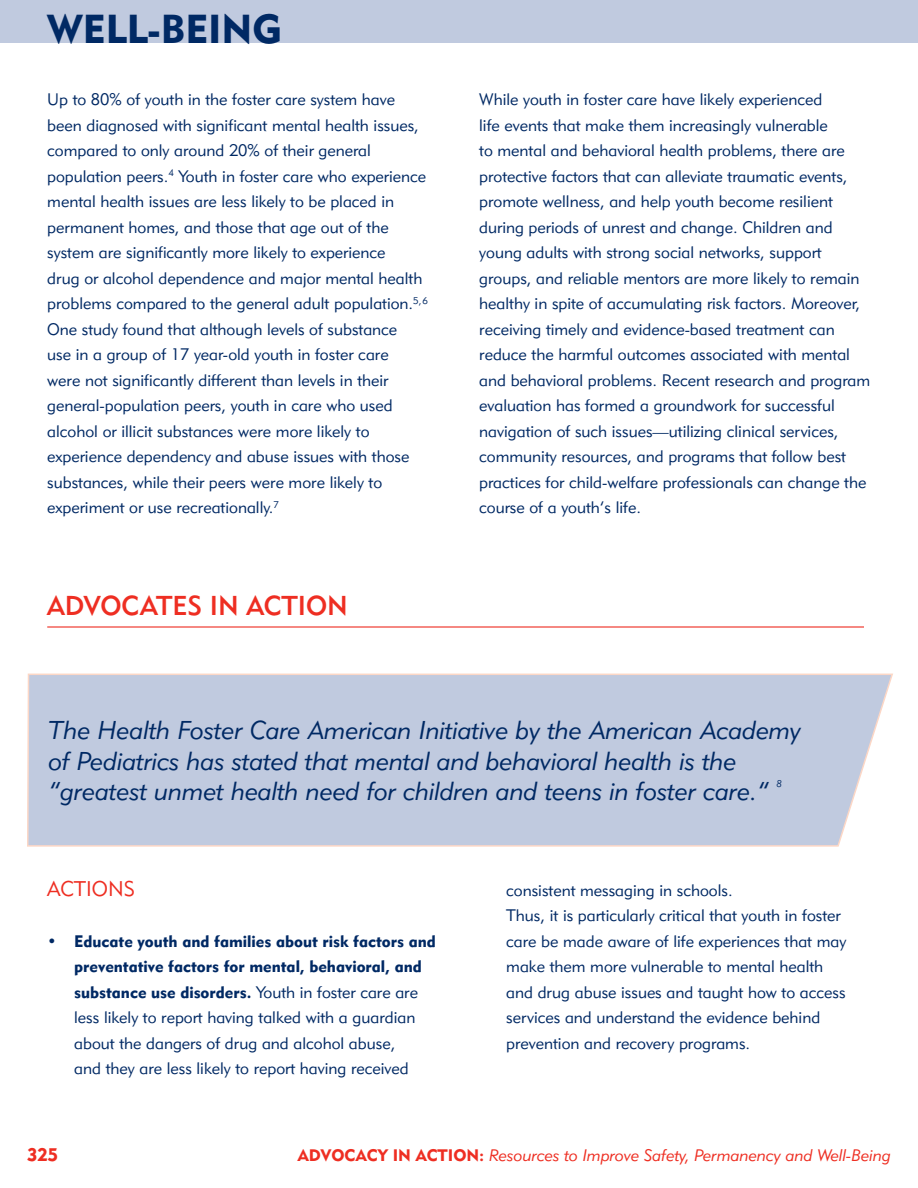
<style>
.page{position:relative;width:918px;height:1188px;background:#fff}
.page>*{position:absolute;margin:0;border:0;box-sizing:border-box;transform-origin:0 0}
.t1{font:39.9px "Geometric 415 BT Black A";color:#002964}
.Subhead_1{font:27px "Geometric 415 BT Medium A";color:#ee2e22}
.Flag{font:25.5px/30.6px "Geometric 415 BT Lite Italic A";color:#002964}
.Subhead_2{font:21px "Geometric 415 BT Lite A";color:#ee2e22}
.t2{font:18px "Geometric 415 BT Black A";color:#ee2e22}
.Body{font:16.5px/25.5px "Geometric 415 BT Lite A";color:#002964}
.t3{font:16.5px "Geometric 415 BT Lite Italic A";color:#ee2e22}
.Flag-2{font:9.6px "Geometric 415 BT Lite Italic A";color:#002964}
.s1{font-family:"Geometric 415 BT Black A"}
</style>
<div class="page">
<hr style="left:47px;top:626px;width:817px;height:2px;background:#ee2e22">
<div style="left:27px;top:673px;width:866px;height:174px;background:#c0cadf"></div>
<div style="left:0;top:0;width:918px;height:43px;background:#c0cadf"></div>
<h1 class="t1" style="left:47px;top:4px;width:236px">WELL-BEING</h1>
<p class="Body" style="left:47px;top:86px;width:382px">Up to 80% of youth in the foster care system have been diagnosed with significant mental health issues, compared to only around 20% of their general population peers.<sup>4</sup> Youth in foster care who experience mental health issues are less likely to be placed in permanent homes, and those that age out of the system are significantly more likely to experience<br>drug or alcohol dependence and major mental health problems compared to the general adult population.<sup>5,6<br></sup>One study found that although levels of substance<br>use in a group of 17 year-old youth in foster care<br>were not significantly different than levels in their general-population peers, youth in care who used alcohol or illicit substances were more likely to experience dependency and abuse issues with those substances, while their peers were more likely to experiment or use recreationally.<sup>7</sup></p>
<p class="Body" style="left:479px;top:86px;width:393px">While youth in foster care have likely experienced<br>life events that make them increasingly vulnerable<br>to mental and behavioral health problems, there are protective factors that can alleviate traumatic events, promote wellness, and help youth become resilient during periods of unrest and change. Children and young adults with strong social networks, support groups, and reliable mentors are more likely to remain healthy in spite of accumulating risk factors. Moreover, receiving timely and evidence-based treatment can reduce the harmful outcomes associated with mental and behavioral problems. Recent research and program evaluation has formed a groundwork for successful navigation of such issues—utilizing clinical services, community resources, and programs that follow best practices for child-welfare professionals can change the course of a youth’s life.</p>
<p class="Subhead_1" style="left:47px;top:589px;width:302px">ADVOCATES IN ACTION</p>
<p class="Flag" style="left:49px;top:715px;width:754px">The Health Foster Care American Initiative by the American Academy of Pediatrics has stated that mental and behavioral health is the “greatest unmet health need for children and teens in foster care.”</p>
<p class="Flag-2" style="left:777px;top:778px;width:7px">8</p>
<p class="Subhead_2" style="left:47px;top:875px;width:89px">ACTIONS</p>
<p class="Body" style="left:74px;top:928px;width:363px;text-indent:-27px">• <span class="s1">Educate youth and families about risk factors and preventative factors for mental, behavioral, and substance use disorders.</span> Youth in foster care are less likely to report having talked with a guardian about the dangers of drug and alcohol abuse,<br>and they are less likely to report having received</p>
<p class="Body" style="left:506px;top:877px;width:342px">consistent messaging in schools.<br>Thus, it is particularly critical that youth in foster care be made aware of life experiences that may make them more vulnerable to mental health and drug abuse issues and taught how to access services and understand the evidence behind prevention and recovery programs.</p>
<p class="t2" style="left:27px;top:1144px;width:33px">325</p>
<p class="t3" style="left:298px;top:1145px;width:595px"><span class="s1">ADVOCACY IN ACTION:</span> Resources to Improve Safety, Permanency and Well-Being</p>
</div>
